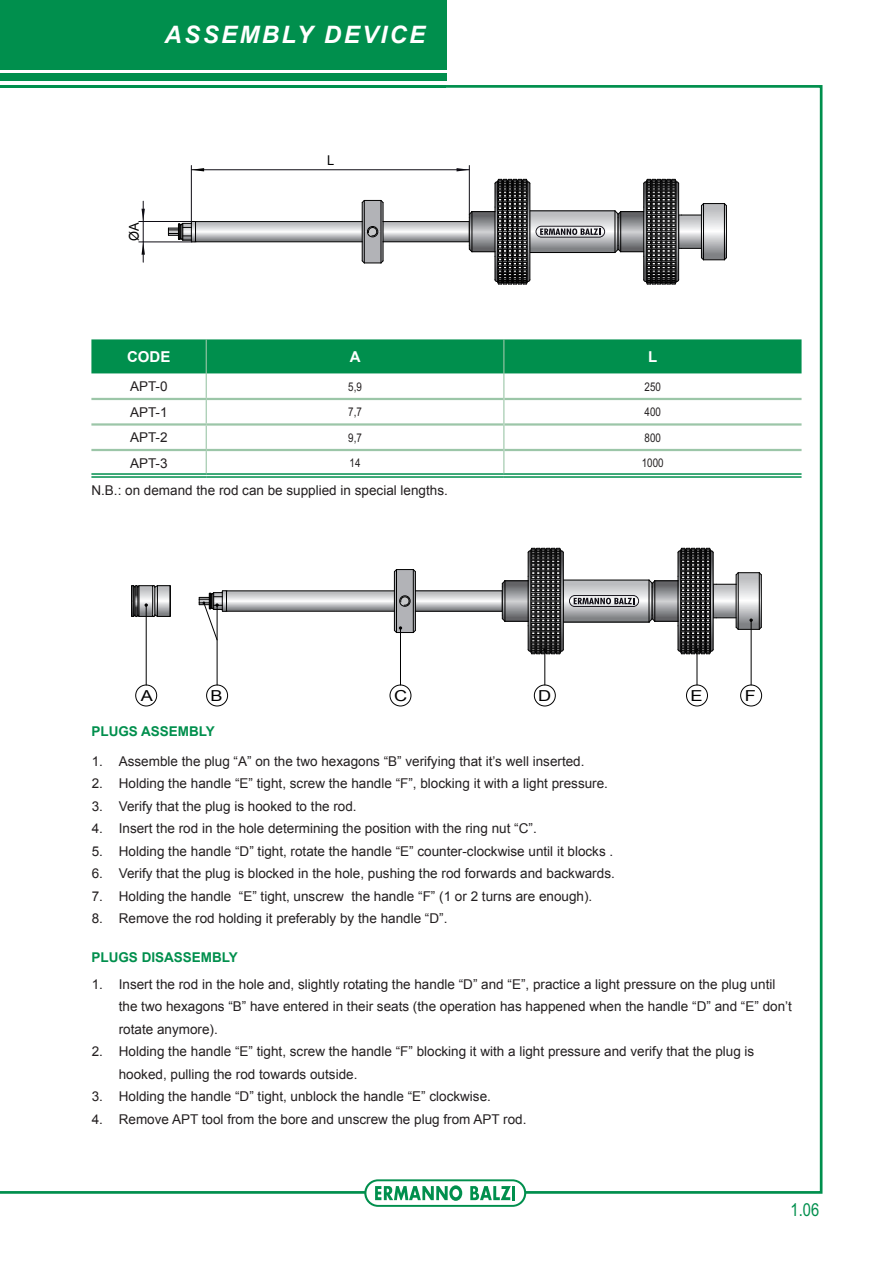
<style>
.page{position:relative;width:893px;height:1263px;background:#fff}
.page>*{position:absolute;margin:0;border:0;box-sizing:border-box;transform-origin:0 0}
.t1{font:italic 700 24px "Arial";letter-spacing:.1em;color:#fff}
.t2{font:18px "Arial Narrow";color:#008f4d}
.t3{font:15.15px "Arial";color:#000;scale:1.2 1}
.t4{font:700 15px "Arial";color:#fff}
.t5{font:13.5px/22.5px "Arial";color:#231f20}
.t6{font:700 13.5px "Arial";color:#008f4d}
.t7{font:13.5px "Arial";color:#000;scale:.95 1}
.t8{font:12px "Arial Narrow";color:#231f20}
</style>
<div class="page">
<svg style="left:364px;top:1179px;width:162px;height:28px"></svg>
<hr style="left:0;top:1191px;width:365px;height:3px;background:#008f4d">
<div style="left:0;top:0;width:447px;height:69px;background:#008f4d"></div>
<div style="left:0;top:73px;width:447px;height:8px;background:#008f4d"></div>
<hr style="left:0;top:85px;width:445px;height:3px;background:#008f4d">
<svg style="left:443px;top:85px;width:380px;height:1110px"></svg>
<svg style="left:639px;top:581px;width:9px;height:41px"></svg>
<svg style="left:416px;top:592px;width:86px;height:19px"></svg>
<hr style="left:415px;top:611px;width:87px;height:1px;background:#000">
<hr style="left:415px;top:591px;width:87px;height:1px;background:#000">
<hr style="left:563px;top:622px;width:86px;height:1px;background:#000">
<hr style="left:563px;top:580px;width:86px;height:1px;background:#000">
<hr style="left:751px;top:620px;width:1px;height:65px;background:#000">
<div style="left:740px;top:685px;width:22px;height:21px;border:1px solid #000;border-radius:50%"></div>
<hr style="left:545px;top:650px;width:1px;height:35px;background:#000">
<div style="left:534px;top:685px;width:21px;height:21px;border:1px solid #000;border-radius:50%"></div>
<hr style="left:400px;top:628px;width:1px;height:57px;background:#000">
<hr style="left:217px;top:605px;width:1px;height:80px;background:#000">
<div style="left:206px;top:685px;width:22px;height:21px;border:1px solid #000;border-radius:50%"></div>
<div style="left:390px;top:685px;width:21px;height:21px;border:1px solid #000;border-radius:50%"></div>
<svg style="left:199px;top:569px;width:217px;height:71px"></svg>
<hr style="left:146px;top:605px;width:1px;height:80px;background:#000">
<div style="left:135px;top:685px;width:22px;height:21px;border:1px solid #000;border-radius:50%"></div>
<svg style="left:131px;top:585px;width:40px;height:32px"></svg>
<hr style="left:697px;top:650px;width:1px;height:35px;background:#000">
<div style="left:686px;top:685px;width:22px;height:21px;border:1px solid #000;border-radius:50%"></div>
<svg style="left:502px;top:548px;width:137px;height:106px"></svg>
<svg style="left:648px;top:548px;width:114px;height:106px"></svg>
<div style="left:206px;top:473px;width:298px;height:5px;background:#fff"></div>
<div style="left:504px;top:473px;width:297px;height:5px;background:#fff"></div>
<hr style="left:91px;top:473px;width:115px;height:2px;background:#008f4d">
<hr style="left:91px;top:476px;width:115px;height:2px;background:#008f4d">
<hr style="left:206px;top:473px;width:298px;height:2px;background:#008f4d">
<hr style="left:206px;top:476px;width:298px;height:2px;background:#008f4d">
<hr style="left:504px;top:473px;width:297px;height:2px;background:#008f4d">
<hr style="left:504px;top:476px;width:297px;height:2px;background:#008f4d">
<svg style="left:91px;top:339px;width:710px;height:134px"></svg>
<svg style="left:605px;top:212px;width:9px;height:40px"></svg>
<svg style="left:384px;top:222px;width:85px;height:20px;background:#bdbec0"></svg>
<hr style="left:383px;top:242px;width:86px;height:1px;background:#000">
<hr style="left:383px;top:221px;width:86px;height:1px;background:#000">
<hr style="left:529px;top:252px;width:86px;height:1px;background:#000">
<hr style="left:529px;top:211px;width:86px;height:1px;background:#000">
<hr style="left:191px;top:169px;width:278px;height:1px;background:#0e0c14">
<hr style="left:469px;top:165px;width:1px;height:49px;background:#0e0c14">
<hr style="left:191px;top:165px;width:1px;height:57px;background:#0e0c14">
<svg style="left:191px;top:168px;width:13px;height:3px"></svg>
<svg style="left:457px;top:168px;width:12px;height:3px"></svg>
<hr style="left:139px;top:221px;width:53px;height:1px;background:#0e0c14">
<hr style="left:139px;top:242px;width:53px;height:1px;background:#0e0c14">
<svg style="left:142px;top:201px;width:3px;height:61px"></svg>
<svg style="left:168px;top:200px;width:216px;height:64px"></svg>
<svg style="left:469px;top:179px;width:136px;height:106px"></svg>
<svg style="left:614px;top:179px;width:113px;height:106px"></svg>
<h1 class="t1" style="left:165px;top:19px;width:262px">ASSEMBLY DEVICE</h1>
<p class="t7" style="left:125px;top:241px;width:21px;rotate:-90deg">ØA</p>
<p class="t7" style="left:327px;top:152px;width:9px">L</p>
<p class="t4" style="left:127px;top:347px;width:45px">CODE</p>
<p class="t4" style="left:350px;top:347px;width:12px">A</p>
<p class="t4" style="left:648px;top:347px;width:11px">L</p>
<p class="t5" style="left:130px;top:375px;width:39px">APT-0</p>
<p class="t8" style="left:348px;top:379px;width:15px">5,9</p>
<p class="t8" style="left:644px;top:379px;width:18px">250</p>
<p class="t5" style="left:130px;top:401px;width:39px">APT-1</p>
<p class="t8" style="left:348px;top:405px;width:15px">7,7</p>
<p class="t8" style="left:644px;top:405px;width:18px">400</p>
<p class="t5" style="left:130px;top:426px;width:39px">APT-2</p>
<p class="t8" style="left:348px;top:431px;width:15px">9,7</p>
<p class="t8" style="left:644px;top:431px;width:18px">800</p>
<p class="t5" style="left:130px;top:452px;width:39px">APT-3</p>
<p class="t8" style="left:350px;top:456px;width:12px">14</p>
<p class="t8" style="left:642px;top:456px;width:23px">1000</p>
<p class="t5" style="left:91px;top:479px;width:358px">N.B.: on demand the rod can be supplied in special lengths.</p>
<p class="t3" style="left:141px;top:685px;width:12px">A</p>
<p class="t3" style="left:210px;top:685px;width:12px">B</p>
<p class="t3" style="left:394px;top:685px;width:12px">C</p>
<p class="t3" style="left:538px;top:685px;width:12px">D</p>
<p class="t3" style="left:690px;top:685px;width:12px">E</p>
<p class="t3" style="left:745px;top:685px;width:11px">F</p>
<p class="t6" style="left:91px;top:723px;width:125px">PLUGS ASSEMBLY</p>
<p class="t5" style="left:92px;top:750px;width:494px">1. Assemble the plug “A” on the two hexagons “B” verifying that it’s well inserted.</p>
<p class="t5" style="left:92px;top:772px;width:518px">2. Holding the handle “E” tight, screw the handle “F”, blocking it with a light pressure.</p>
<p class="t5" style="left:92px;top:795px;width:266px">3. Verify that the plug is hooked to the rod.</p>
<p class="t5" style="left:92px;top:817px;width:446px">4. Insert the rod in the hole determining the position with the ring nut “C”.</p>
<p class="t5" style="left:92px;top:840px;width:523px">5. Holding the handle “D” tight, rotate the handle “E” counter-clockwise until it blocks .</p>
<p class="t5" style="left:92px;top:862px;width:525px">6. Verify that the plug is blocked in the hole, pushing the rod forwards and backwards.</p>
<p class="t5" style="left:92px;top:885px;width:502px">7. Holding the handle “E” tight, unscrew the handle “F” (1 or 2 turns are enough).</p>
<p class="t5" style="left:92px;top:907px;width:357px">8. Remove the rod holding it preferably by the handle “D”.</p>
<p class="t6" style="left:91px;top:948px;width:148px">PLUGS DISASSEMBLY</p>
<p class="t5" style="left:119px;top:973px;width:675px;text-indent:-27px">1. Insert the rod in the hole and, slightly rotating the handle “D” and “E”, practice a light pressure on the plug until the two hexagons “B” have entered in their seats (the operation has happened when the handle “D” and “E” don’t rotate anymore).</p>
<p class="t5" style="left:119px;top:1040px;width:637px;text-indent:-27px">2. Holding the handle “E” tight, screw the handle “F” blocking it with a light pressure and verify that the plug is hooked, pulling the rod towards outside.</p>
<p class="t5" style="left:92px;top:1085px;width:401px">3. Holding the handle “D” tight, unblock the handle “E” clockwise.</p>
<p class="t5" style="left:92px;top:1108px;width:436px">4. Remove APT tool from the bore and unscrew the plug from APT rod.</p>
<h2 class="t2" style="left:791px;top:1199px;width:30px">1.06</h2>
</div>
